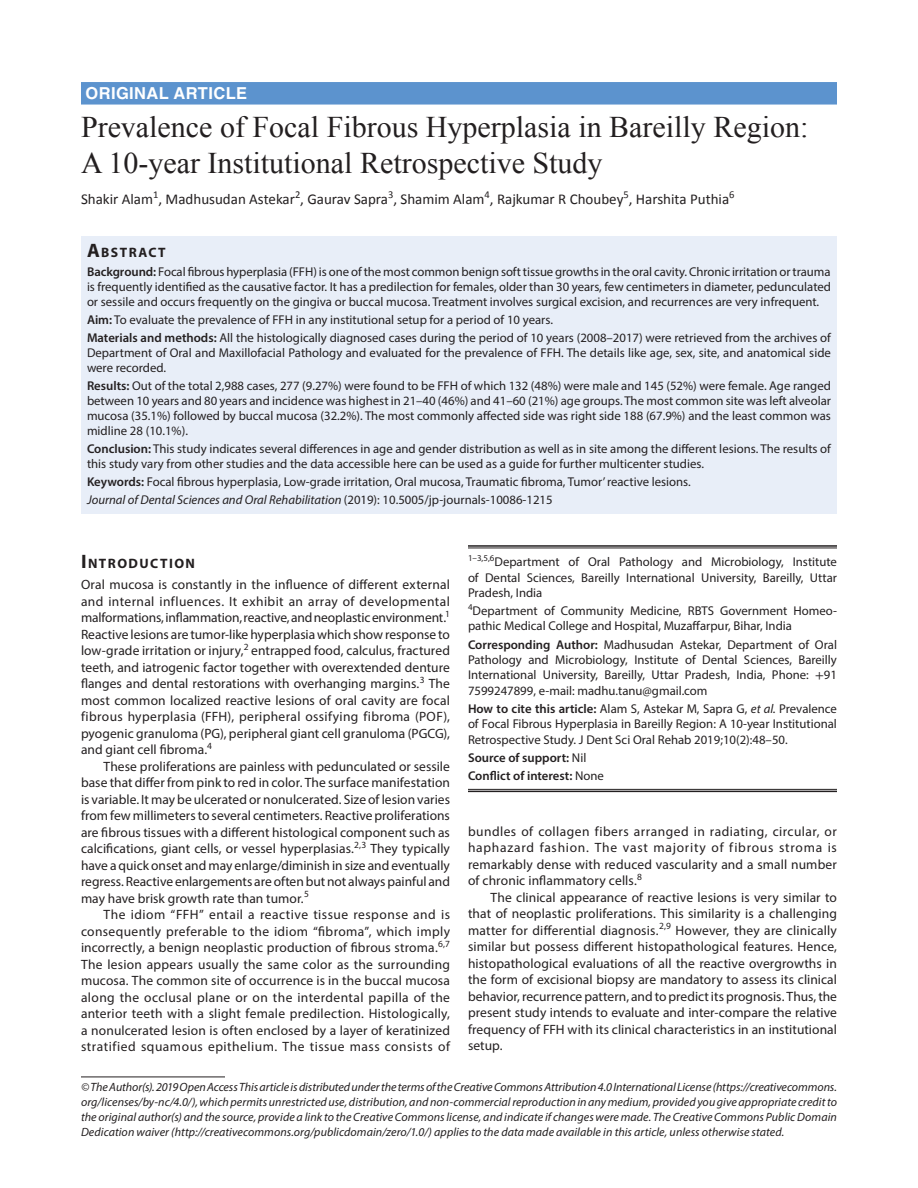
<style>
.page{position:relative;width:918px;height:1188px;background:#fff}
.page>*{position:absolute;margin:0;border:0;box-sizing:border-box;transform-origin:0 0}
.AT{font:30px/36px "Times New Roman";color:#231f20}
.t1{font:700 16.5px "Helvetica LT Std";letter-spacing:.025em;color:#fff}
.AU{font:15px "Calibri";color:#231f20}
.AB{font:700 13.65px "Myriad Pro";letter-spacing:.105em;color:#231f20}
.Para{font:13.5px/16.5px "Myriad Pro";letter-spacing:.005em;color:#231f20;text-align:justify}
.Para-first{font:13.5px/16.5px "Myriad Pro";color:#231f20;text-align:justify}
.KW{font:12.75px/15px "Myriad Pro";color:#231f20;text-align:justify}
.Cor-Para{font:12.75px/15.3px "Myriad Pro";color:#231f20;text-align:justify}
.AF-first{font:12.75px/15.3px "Myriad Pro";color:#231f20;text-align:justify}
.AF{font:12.75px/15.3px "Myriad Pro";color:#231f20}
.JT_DOI{font:italic 12.75px "Myriad Pro";color:#231f20}
.Aff-foot-last{font:600 12.75px "Myriad Pro";color:#231f20}
.Aff-foot{font:600 12.75px "Myriad Pro";color:#231f20}
.Footnote_Text{font:italic 12px/15px "Myriad Pro";letter-spacing:.005em;color:#231f20;text-align:justify}
.s1{font-size:19.5px}
.s2{font-weight:600}
.s3{font-style:normal}
.s4{font-family:"STIX"}
.s5{font-style:italic}
.s6{font-weight:400}
</style>
<div class="page">
<div style="left:81px;top:82px;width:756px;height:23px;background:#5c93ce"></div>
<div style="left:81px;top:236px;width:756px;height:26px;background:#e8eef8"></div>
<div style="left:81px;top:261px;width:756px;height:54px;background:#e8eef8"></div>
<div style="left:81px;top:309px;width:756px;height:24px;background:#e8eef8"></div>
<div style="left:81px;top:327px;width:756px;height:54px;background:#e8eef8"></div>
<div style="left:81px;top:375px;width:756px;height:69px;background:#e8eef8"></div>
<div style="left:81px;top:438px;width:756px;height:39px;background:#e8eef8"></div>
<div style="left:81px;top:471px;width:756px;height:24px;background:#e8eef8"></div>
<div style="left:81px;top:489px;width:756px;height:24px;background:#e8eef8"></div>
<hr style="left:468px;top:545px;width:369px;height:2px;background:#231f20">
<hr style="left:468px;top:548px;width:369px;height:1px;background:#231f20">
<hr style="left:468px;top:789px;width:369px;height:1px;background:#231f20">
<hr style="left:468px;top:791px;width:369px;height:1px;background:#231f20">
<hr style="left:81px;top:1077px;width:144px;height:1px;background:#231f20">
<p class="t1" style="left:86px;top:83px;width:163px">ORIGINAL ARTICLE</p>
<p class="AT" style="left:81px;top:108px;width:729px">Prevalence of Focal Fibrous Hyperplasia in Bareilly Region:<br>A 10-year Institutional Retrospective Study</p>
<p class="AU" style="left:81px;top:190px;width:655px">Shakir Alam<sup>1</sup>, Madhusudan Astekar<sup>2</sup>, Gaurav Sapra<sup>3</sup>, Shamim Alam<sup>4</sup>, Rajkumar R Choubey<sup>5</sup>, Harshita Puthia<sup>6</sup></p>
<p class="AB" style="left:87px;top:243px;width:80px"><span class="s1">A</span>BSTRACT</p>
<p class="KW" style="left:87px;top:264px;width:746px"><span class="s2">Background:</span> Focal fibrous hyperplasia (FFH) is one of the most common benign soft tissue growths in the oral cavity. Chronic irritation or trauma is frequently identified as the causative factor. It has a predilection for females, older than 30 years, few centimeters in diameter, pedunculated or sessile and occurs frequently on the gingiva or buccal mucosa. Treatment involves surgical excision, and recurrences are very infrequent.</p>
<p class="KW" style="left:87px;top:312px;width:467px"><span class="s2">Aim:</span> To evaluate the prevalence of FFH in any institutional setup for a period of 10 years.</p>
<p class="KW" style="left:87px;top:330px;width:745px"><span class="s2">Materials and methods:</span> All the histologically diagnosed cases during the period of 10 years (2008–2017) were retrieved from the archives of Department of Oral and Maxillofacial Pathology and evaluated for the prevalence of FFH. The details like age, sex, site, and anatomical side were recorded.</p>
<p class="KW" style="left:87px;top:378px;width:746px"><span class="s2">Results:</span> Out of the total 2,988 cases, 277 (9.27%) were found to be FFH of which 132 (48%) were male and 145 (52%) were female. Age ranged between 10 years and 80 years and incidence was highest in 21–40 (46%) and 41–60 (21%) age groups. The most common site was left alveolar mucosa (35.1%) followed by buccal mucosa (32.2%). The most commonly affected side was right side 188 (67.9%) and the least common was midline 28 (10.1%).</p>
<p class="KW" style="left:87px;top:441px;width:746px"><span class="s2">Conclusion:</span> This study indicates several differences in age and gender distribution as well as in site among the different lesions. The results of this study vary from other studies and the data accessible here can be used as a guide for further multicenter studies.</p>
<p class="KW" style="left:87px;top:474px;width:605px"><span class="s2">Keywords:</span> Focal fibrous hyperplasia, Low-grade irritation, Oral mucosa, Traumatic fibroma, Tumor’ reactive lesions.</p>
<p class="JT_DOI" style="left:87px;top:492px;width:467px">Journal of Dental Sciences and Oral Rehabilitation <span class="s3">(2019): 10.5005/jp-journals-10086-1215</span></p>
<h1 class="AB" style="left:81px;top:555px;width:116px"><span class="s1">I</span>NTRODUCTION</h1>
<p class="Para-first" style="left:81px;top:576px;width:371px">Oral mucosa is constantly in the influence of different external and internal influences. It exhibit an array of developmental malformations, inflammation, reactive, and neoplastic environment.<sup>1<br></sup>Reactive lesions are tumor-like hyperplasia which show response to low-grade irritation or injury,<sup>2</sup> entrapped food, calculus, fractured teeth, and iatrogenic factor together with overextended denture flanges and dental restorations with overhanging margins.<sup>3</sup> The most common localized reactive lesions of oral cavity are focal fibrous hyperplasia (FFH), peripheral ossifying fibroma (POF), pyogenic granuloma (PG), peripheral giant cell granuloma (PGCG), and giant cell fibroma.<sup>4</sup></p>
<p class="Para" style="left:81px;top:758px;width:371px;text-indent:22px">These proliferations are painless with pedunculated or sessile base that differ from pink to red in color. The surface manifestation is variable. It may be ulcerated or nonulcerated. Size of lesion varies from few millimeters to several centimeters. Reactive proliferations are fibrous tissues with a different histological component such as calcifications, giant cells, or vessel hyperplasias.<sup>2,3</sup> They typically have a quick onset and may enlarge/diminish in size and eventually regress. Reactive enlargements are often but not always painful and may have brisk growth rate than tumor.<sup>5</sup></p>
<p class="Para" style="left:81px;top:906px;width:371px;text-indent:22px">The idiom “FFH” entail a reactive tissue response and is consequently preferable to the idiom “fibroma”, which imply incorrectly, a benign neoplastic production of fibrous stroma.<sup>6,7<br></sup>The lesion appears usually the same color as the surrounding mucosa. The common site of occurrence is in the buccal mucosa along the occlusal plane or on the interdental papilla of the anterior teeth with a slight female predilection. Histologically, a nonulcerated lesion is often enclosed by a layer of keratinized stratified squamous epithelium. The tissue mass consists of</p>
<p class="AF-first" style="left:468px;top:554px;width:371px"><sup>1–3,5,6</sup>Department of Oral Pathology and Microbiology, Institute of Dental Sciences, Bareilly International University, Bareilly, Uttar Pradesh, India</p>
<p class="AF" style="left:468px;top:603px;width:370px"><sup>4</sup>Department of Community Medicine, RBTS Government Homeo&shy;pathic Medical College and Hospital, Muzaffarpur, Bihar, India</p>
<p class="Cor-Para" style="left:468px;top:637px;width:371px"><span class="s2">Corresponding Author:</span> Madhusudan Astekar, Department of Oral Pathology and Microbiology, Institute of Dental Sciences, Bareilly International University, Bareilly, Uttar Pradesh, India, Phone: <span class="s4">+</span>91<br>7599247899, e-mail: madhu.tanu@gmail.com</p>
<p class="Cor-Para" style="left:468px;top:701px;width:370px"><span class="s2">How to cite this article:</span> Alam S, Astekar M, Sapra G, <span class="s5">et al.</span> Prevalence of Focal Fibrous Hyperplasia in Bareilly Region: A 10-year Institutional Retrospective Study. J Dent Sci Oral Rehab 2019;10(2):48–50.</p>
<p class="Aff-foot" style="left:468px;top:749px;width:120px">Source of support: <span class="s6">Nil</span></p>
<p class="Aff-foot-last" style="left:468px;top:768px;width:137px">Conflict of interest: <span class="s6">None</span></p>
<p class="Para" style="left:468px;top:823px;width:370px">bundles of collagen fibers arranged in radiating, circular, or haphazard fashion. The vast majority of fibrous stroma is remarkably dense with reduced vascularity and a small number of chronic inflammatory cells.<sup>8</sup></p>
<p class="Para" style="left:468px;top:889px;width:371px;text-indent:22px">The clinical appearance of reactive lesions is very similar to that of neoplastic proliferations. This similarity is a challenging matter for differential diagnosis.<sup>2,9</sup> However, they are clinically similar but possess different histopathological features. Hence, histopathological evaluations of all the reactive overgrowths in the form of excisional biopsy are mandatory to assess its clinical behavior, recurrence pattern, and to predict its prognosis. Thus, the present study intends to evaluate and inter-compare the relative frequency of FFH with its clinical characteristics in an institutional setup.</p>
<p class="Footnote_Text" style="left:81px;top:1079px;width:758px">© The Author(s). 2019 Open Access This article is distributed under the terms of the Creative Commons Attribution 4.0 International License (https://creativecommons. org/licenses/by-nc/4.0/), which permits unrestricted use, distribution, and non-commercial reproduction in any medium, provided you give appropriate credit to the original author(s) and the source, provide a link to the Creative Commons license, and indicate if changes were made. The Creative Commons Public Domain Dedication waiver (http://creativecommons.org/publicdomain/zero/1.0/) applies to the data made available in this article, unless otherwise stated.</p>
</div>
